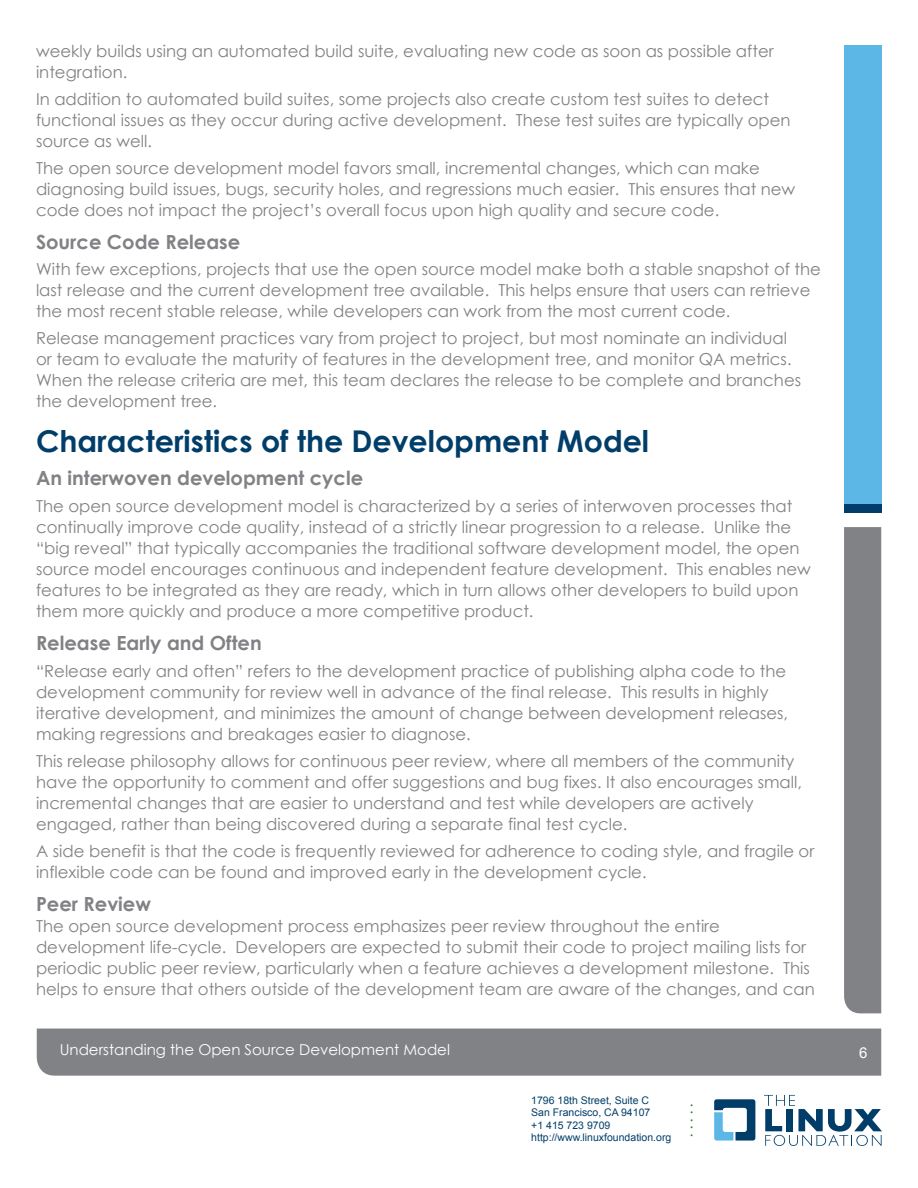
<style>
.page{position:relative;width:918px;height:1188px;background:#fff}
.page>*{position:absolute;margin:0;border:0;box-sizing:border-box;transform-origin:0 0}
.t1{font:700 30px "Century Gothic";color:#003e69}
.t2{font:700 19.5px "Century Gothic";color:#818285}
.t3{font:16.5px/21px "Century Gothic";color:#818285}
.t4{font:15px "Century Gothic";color:#fff}
.t5{font:15px "Century Gothic";color:#277f3e}
.t6{font:15px "Arial";color:#fff}
.t7{font:10.5px/12.6px "Arial";color:#003e69}
</style>
<div class="page">
<div style="left:37px;top:1029px;width:844px;height:47px;background:#818285"></div>
<svg style="left:714px;top:1099px;width:41px;height:42px"></svg>
<svg style="left:764px;top:1095px;width:118px;height:51px"></svg>
<div style="left:844px;top:45px;width:37px;height:459px;background:#5cb7e7"></div>
<div style="left:844px;top:504px;width:37px;height:9px;background:#003e69"></div>
<div style="left:844px;top:527px;width:37px;height:486px;background:#818285"></div>
<p class="t3" style="left:36px;top:41px;width:739px">weekly builds using an automated build suite, evaluating new code as soon as possible after integration.</p>
<p class="t3" style="left:36px;top:89px;width:756px">In addition to automated build suites, some projects also create custom test suites to detect functional issues as they occur during active development. These test suites are typically open source as well.</p>
<p class="t3" style="left:36px;top:158px;width:761px">The open source development model favors small, incremental changes, which can make diagnosing build issues, bugs, security holes, and regressions much easier. This ensures that new code does not impact the project’s overall focus upon high quality and secure code.</p>
<p class="t2" style="left:36px;top:230px;width:206px">Source Code Release</p>
<p class="t3" style="left:36px;top:258px;width:787px">With few exceptions, projects that use the open source model make both a stable snapshot of the last release and the current development tree available. This helps ensure that users can retrieve the most recent stable release, while developers can work from the most current code.</p>
<p class="t3" style="left:36px;top:327px;width:767px">Release management practices vary from project to project, but most nominate an individual or team to evaluate the maturity of features in the development tree, and monitor QA metrics.<br>When the release criteria are met, this team declares the release to be complete and branches the development tree.</p>
<h1 class="t1" style="left:36px;top:422px;width:615px">Characteristics of the Development Model</h1>
<p class="t2" style="left:36px;top:466px;width:329px">An interwoven development cycle</p>
<p class="t3" style="left:36px;top:495px;width:777px">The open source development model is characterized by a series of interwoven processes that continually improve code quality, instead of a strictly linear progression to a release. Unlike the “big reveal” that typically accompanies the traditional software development model, the open source model encourages continuous and independent feature development. This enables new features to be integrated as they are ready, which in turn allows other developers to build upon them more quickly and produce a more competitive product.</p>
<p class="t2" style="left:36px;top:631px;width:227px">Release Early and Often</p>
<p class="t3" style="left:36px;top:660px;width:754px">“Release early and often” refers to the development practice of publishing alpha code to the development community for review well in advance of the final release. This results in highly iterative development, and minimizes the amount of change between development releases, making regressions and breakages easier to diagnose.</p>
<p class="t3" style="left:36px;top:750px;width:768px">This release philosophy allows for continuous peer review, where all members of the community have the opportunity to comment and offer suggestions and bug fixes. It also encourages small, incremental changes that are easier to understand and test while developers are actively engaged, rather than being discovered during a separate final test cycle.</p>
<p class="t3" style="left:36px;top:840px;width:780px">A side benefit is that the code is frequently reviewed for adherence to coding style, and fragile or inflexible code can be found and improved early in the development cycle.</p>
<p class="t2" style="left:36px;top:892px;width:117px">Peer Review</p>
<p class="t3" style="left:36px;top:915px;width:780px">The open source development process emphasizes peer review throughout the entire development life-cycle. Developers are expected to submit their code to project mailing lists for periodic public peer review, particularly when a feature achieves a development milestone. This helps to ensure that others outside of the development team are aware of the changes, and can</p>
<p class="t4" style="left:60px;top:1040px;width:392px">Understanding the Open Source Development Model</p>
<p class="t6" style="left:859px;top:1043px;width:10px">6</p>
<p class="t7" style="left:531px;top:1094px;width:142px">1796 18th Street, Suite C<br>San Francisco, CA 94107<br>+1 415 723 9709 http://www.linuxfoundation.org</p>
<p class="t5" style="left:689px;top:1091px;width:6px">.</p>
<p class="t5" style="left:689px;top:1099px;width:6px">.</p>
<p class="t5" style="left:689px;top:1106px;width:6px">.</p>
<p class="t5" style="left:689px;top:1114px;width:6px">.</p>
<p class="t5" style="left:689px;top:1121px;width:6px">.</p>
</div>
